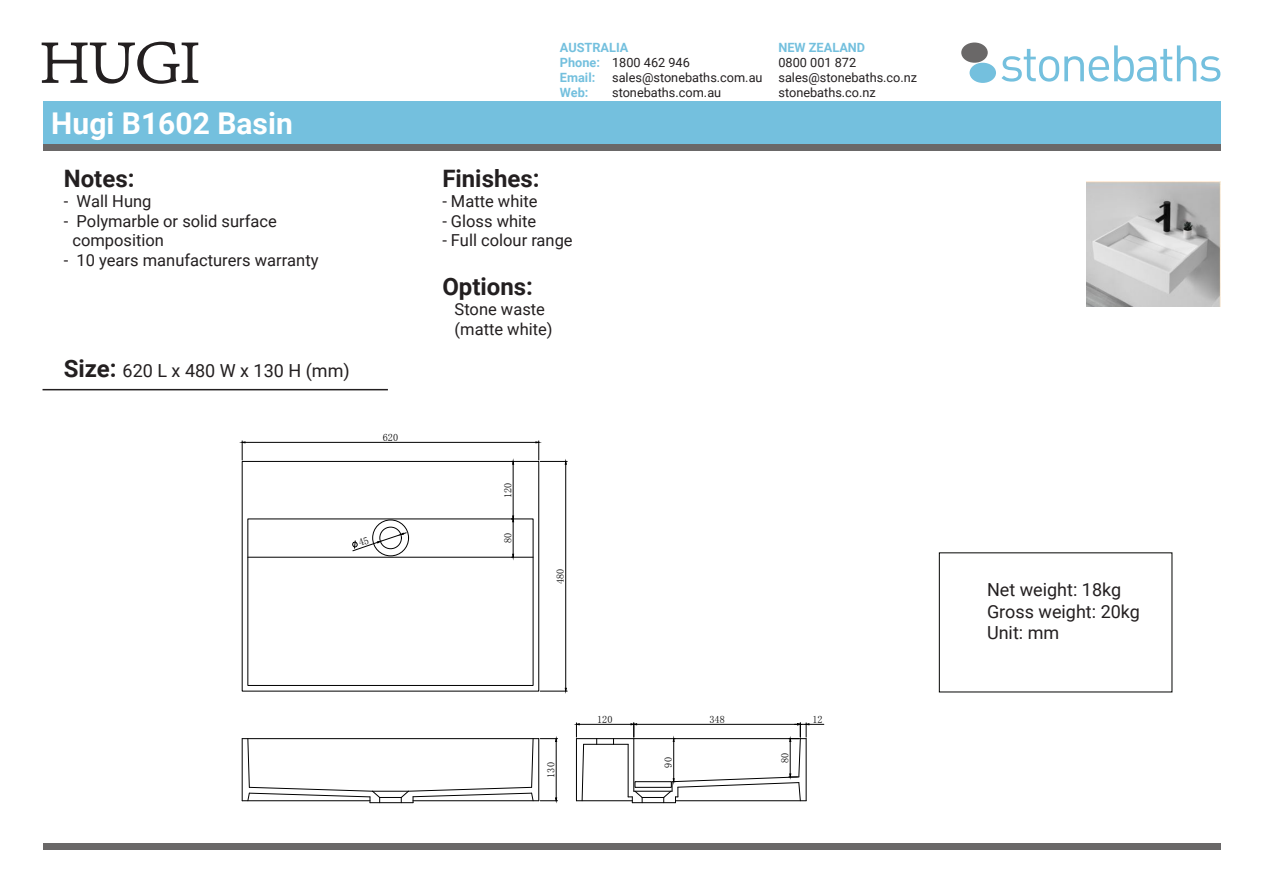
<style>
.page{position:relative;width:1263px;height:893px;background:#fff}
.page>*{position:absolute;margin:0;border:0;box-sizing:border-box;transform-origin:0 0}
.t1{font:700 30px "Roboto";color:#fff}
.t2{font:700 24px "Roboto";color:#231f20}
.t3{font:18px/21.6px "Roboto";color:#231f20}
.t4{font:16.5px/19.8px "Roboto";color:#231f20}
.t5{font:12.75px/15.3px "Roboto";color:#231f20}
.t6{font:700 12.75px/15.3px "Roboto";color:#74c0de}
.t7{font:10.2px "N Sim Sun";color:#000}
.s1{font-weight:700;font-size:24px}
</style>
<div class="page">
<svg style="left:1001px;top:45px;width:219px;height:37px"></svg>
<div style="left:969px;top:63px;width:27px;height:20px;background:#74c0de;border-radius:50%"></div>
<div style="left:961px;top:43px;width:27px;height:20px;background:#6a6868;border-radius:50%"></div>
<div style="left:43px;top:102px;width:1177px;height:42px;background:#74c0de"></div>
<div style="left:43px;top:144px;width:1177px;height:7px;background:#6a6868"></div>
<svg style="left:41px;top:41px;width:158px;height:43px"></svg>
<div style="left:43px;top:843px;width:1177px;height:7px;background:#6a6868"></div>
<hr style="left:43px;top:389px;width:345px;height:1px;background:#231f20">
<hr style="left:576px;top:739px;width:1px;height:62px;background:#000">
<hr style="left:576px;top:738px;width:230px;height:1px;background:#000">
<hr style="left:576px;top:800px;width:56px;height:1px;background:#000">
<hr style="left:584px;top:744px;width:44px;height:1px;background:#000">
<svg style="left:581px;top:743px;width:3px;height:58px"></svg>
<hr style="left:579px;top:724px;width:52px;height:1px;background:#000">
<svg style="left:576px;top:723px;width:4px;height:14px"></svg>
<svg style="left:628px;top:723px;width:196px;height:80px"></svg>
<hr style="left:413px;top:800px;width:126px;height:1px;background:#000">
<hr style="left:242px;top:800px;width:128px;height:1px;background:#000">
<hr style="left:242px;top:739px;width:1px;height:62px;background:#000">
<hr style="left:242px;top:738px;width:297px;height:1px;background:#000">
<hr style="left:538px;top:739px;width:1px;height:62px;background:#000">
<svg style="left:247px;top:738px;width:287px;height:65px"></svg>
<hr style="left:556px;top:741px;width:1px;height:57px;background:#000">
<svg style="left:540px;top:797px;width:17px;height:4px"></svg>
<svg style="left:540px;top:738px;width:17px;height:4px"></svg>
<hr style="left:248px;top:557px;width:285px;height:1px;background:#000">
<div style="left:380px;top:527px;width:21px;height:22px;border:1px solid #000;border-radius:50%"></div>
<div style="left:373px;top:520px;width:36px;height:36px;border:1px solid #000;border-radius:50%"></div>
<hr style="left:565px;top:464px;width:1px;height:224px;background:#000">
<svg style="left:540px;top:687px;width:27px;height:5px"></svg>
<hr style="left:245px;top:442px;width:291px;height:1px;background:#000">
<svg style="left:242px;top:441px;width:3px;height:19px"></svg>
<svg style="left:536px;top:441px;width:31px;height:24px"></svg>
<hr style="left:513px;top:522px;width:1px;height:32px;background:#000">
<hr style="left:513px;top:464px;width:1px;height:52px;background:#000">
<svg style="left:512px;top:516px;width:2px;height:6px"></svg>
<img style="left:1086px;top:181px;width:134px;height:125px">
<svg style="left:352px;top:532px;width:55px;height:20px"></svg>
<h1 class="t1" style="left:51px;top:102px;width:243px">Hugi B1602 Basin</h1>
<h2 class="t2" style="left:64px;top:162px;width:72px">Notes:</h2>
<p class="t4" style="left:64px;top:190px;width:89px">- Wall Hung</p>
<p class="t4" style="left:72px;top:210px;width:206px;text-indent:-9px">- Polymarble or solid surface composition</p>
<p class="t4" style="left:64px;top:250px;width:256px">- 10 years manufacturers warranty</p>
<p class="t3" style="left:64px;top:359px;width:287px"><span class="s1">Size:</span> 620 L x 480 W x 130 H (mm)</p>
<p class="t7" style="left:383px;top:432px;width:17px">620</p>
<p class="t6" style="left:560px;top:39px;width:70px">AUSTRALIA<br>Phone:<br>Email:<br>Web:</p>
<p class="t6" style="left:778px;top:39px;width:88px">NEW ZEALAND</p>
<p class="t5" style="left:612px;top:54px;width:152px">1800 462 946 sales@stonebaths.com.au stonebaths.com.au</p>
<p class="t5" style="left:778px;top:54px;width:140px">0800 001 872 sales@stonebaths.co.nz stonebaths.co.nz</p>
<h2 class="t2" style="left:442px;top:162px;width:99px">Finishes:</h2>
<p class="t4" style="left:442px;top:190px;width:97px">- Matte white</p>
<p class="t4" style="left:442px;top:210px;width:96px">- Gloss white</p>
<p class="t4" style="left:442px;top:230px;width:132px">- Full colour range</p>
<h2 class="t2" style="left:442px;top:270px;width:92px">Options:</h2>
<p class="t4" style="left:455px;top:298px;width:100px">Stone waste (matte white)</p>
<p class="t7" style="left:503px;top:498px;width:17px;rotate:-90deg">120</p>
<p class="t7" style="left:503px;top:543px;width:12px;rotate:-90deg">80</p>
<p class="t7" style="left:555px;top:584px;width:17px;rotate:-90deg">480</p>
<p class="t7" style="left:546px;top:778px;width:17px;rotate:-90deg">130</p>
<p class="t7" style="left:597px;top:714px;width:17px">120</p>
<p class="t7" style="left:709px;top:714px;width:17px">348</p>
<p class="t7" style="left:812px;top:714px;width:12px">12</p>
<p class="t7" style="left:663px;top:767px;width:12px;rotate:-90deg">90</p>
<p class="t7" style="left:780px;top:763px;width:12px;rotate:-90deg">80</p>
<p class="t3" style="left:987px;top:578px;width:154px">Net weight: 18kg<br>Gross weight: 20kg<br>Unit: mm</p>
</div>
